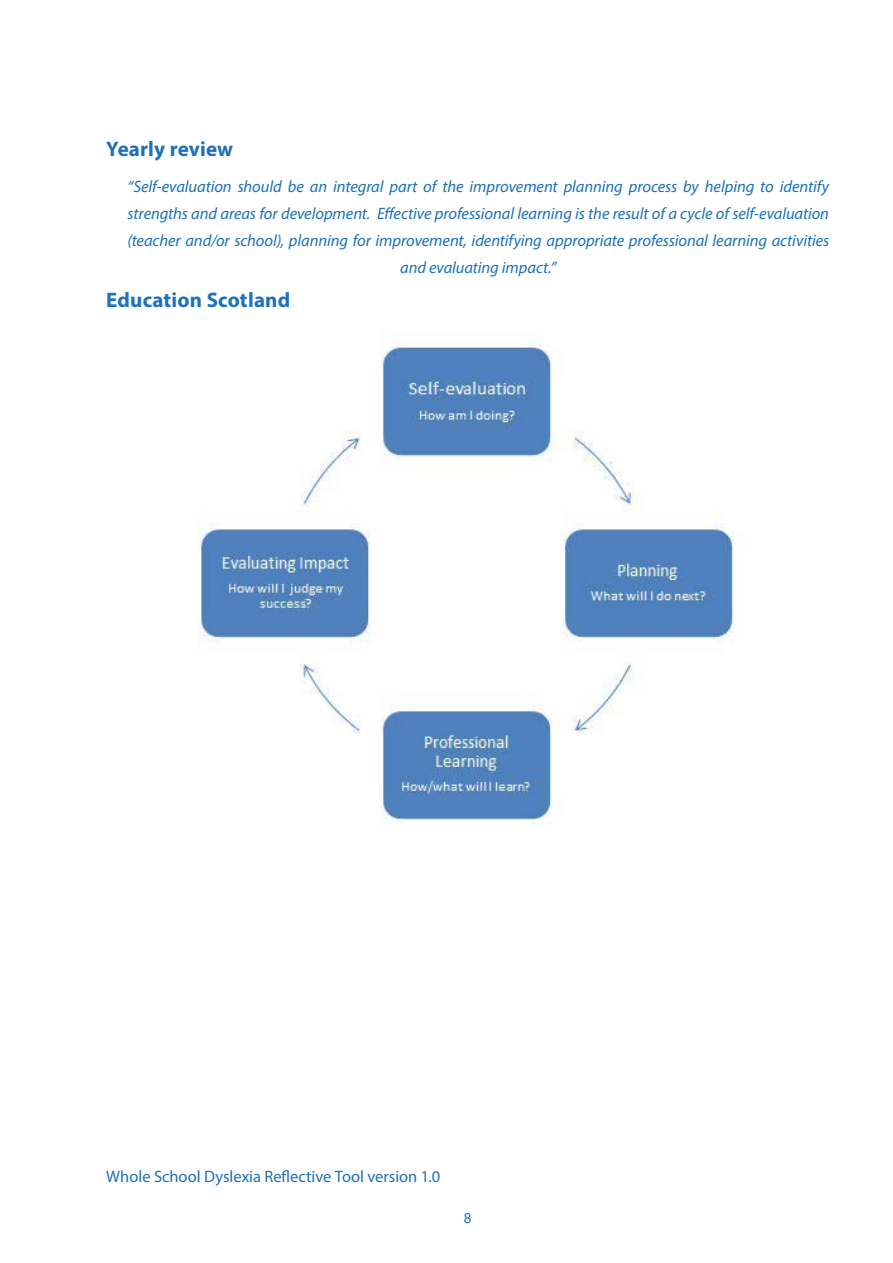
<style>
.page{position:relative;width:893px;height:1263px;background:#fff}
.page>*{position:absolute;margin:0;border:0;box-sizing:border-box;transform-origin:0 0}
.t1{font:700 21px "Myriad Pro";letter-spacing:.005em;color:#1d71b8}
.t2{font:italic 16.5px/27px "Myriad Pro";letter-spacing:-.005em;color:#1d71b8;text-align:center}
.t3{font:16.5px "Myriad Pro";color:#1d71b8}
.t4{font:15px "Myriad Pro";color:#1d71b8}
</style>
<div class="page">
<img style="left:199px;top:333px;width:539px;height:492px">
<p class="t1" style="left:106px;top:135px;width:128px">Yearly review</p>
<p class="t2" style="left:128px;top:172px;width:703px">“Self-evaluation should be an integral part of the improvement planning process by helping to identify strengths and areas for development. Effective professional learning is the result of a cycle of self-evaluation (teacher and/or school), planning for improvement, identifying appropriate professional learning activities and evaluating impact.”</p>
<p class="t1" style="left:106px;top:286px;width:185px">Education Scotland</p>
<p class="t3" style="left:106px;top:1166px;width:335px">Whole School Dyslexia Reflective Tool version 1.0</p>
<p class="t4" style="left:464px;top:1209px;width:9px">8</p>
</div>
